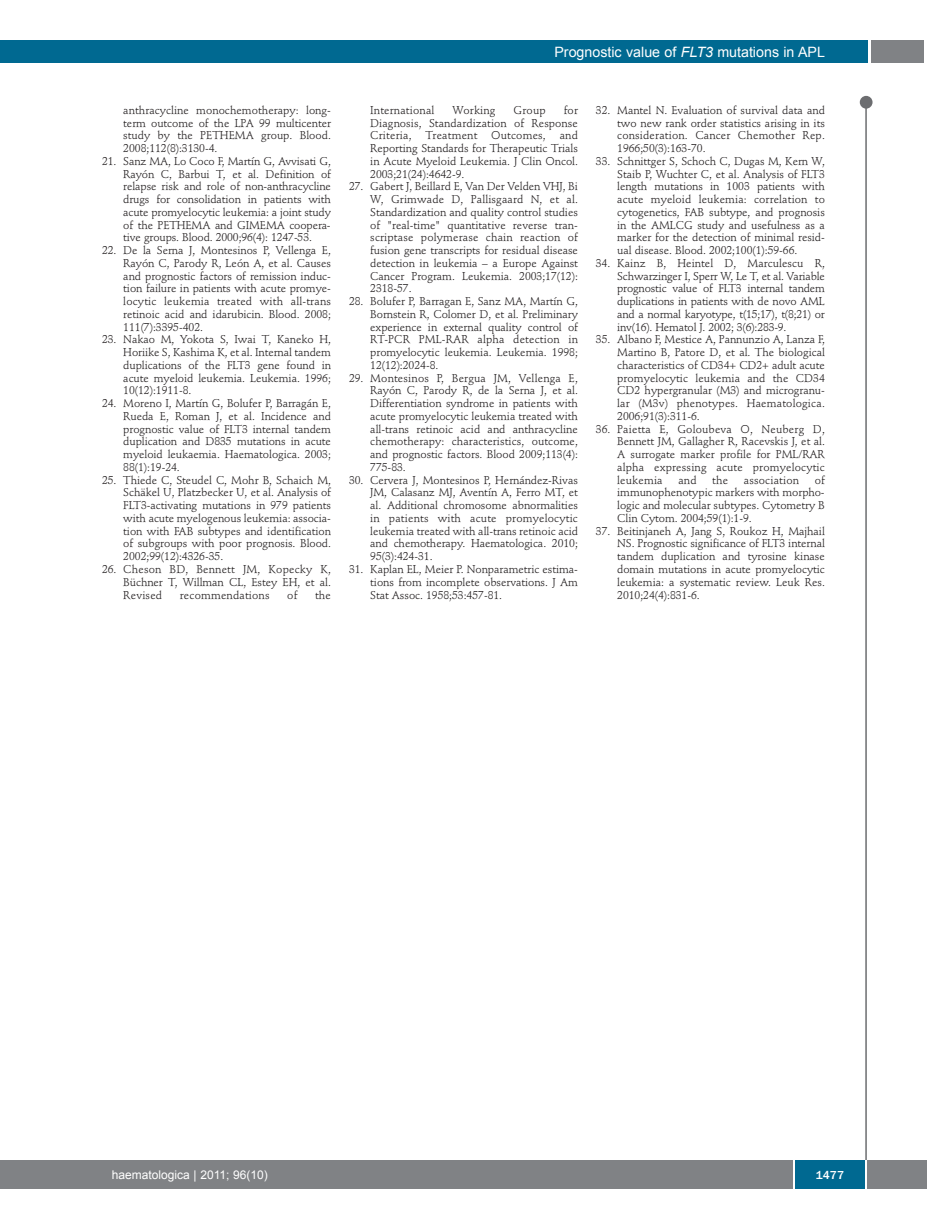
<style>
.page{position:relative;width:927px;height:1225px;background:#fff}
.page>*{position:absolute;margin:0;border:0;box-sizing:border-box;transform-origin:0 0}
.t1{font:14.25px "Arial";color:#fff}
.t2{font:12px "Arial";color:#fff}
.t3{font:500 12px "Franklin Gothic";color:#fff}
.t4{font:11.25px/12.8px "Stempel Schneidler";letter-spacing:-.005em;color:#231f20;text-align:justify}
.t5{font:11.25px "Stempel Schneidler";letter-spacing:.015em;color:#231f20}
.s1{font-style:italic}
</style>
<div class="page">
<div style="left:860px;top:96px;width:12px;height:13px;background:#6c6d70;border-radius:50%"></div>
<hr style="left:865px;top:98px;width:2px;height:1062px;background:#6c6d70">
<div style="left:871px;top:40px;width:52px;height:22px;background:#808285"></div>
<div style="left:18px;top:40px;width:849px;height:22px;background:#006991"></div>
<div style="left:17px;top:1160px;width:910px;height:28px;background:#808285"></div>
<div style="left:795px;top:1160px;width:70px;height:28px;background:#006991"></div>
<hr style="left:793px;top:1160px;width:2px;height:28px;background:#fff">
<hr style="left:865px;top:1160px;width:2px;height:28px;background:#fff">
<div style="left:0;top:40px;width:19px;height:22px;background:#006991"></div>
<div style="left:0;top:1160px;width:18px;height:28px;background:#808285"></div>
<p class="t1" style="left:554px;top:44px;width:272px">Prognostic value of <span class="s1">FLT3</span> mutations in APL</p>
<p class="t4" style="left:123px;top:105px;width:209px">anthracycline monochemotherapy: long&shy;term outcome of the LPA 99 multicenter study by the PETHEMA group. Blood.<br>2008;112(8):3130-4.</p>
<p class="t4" style="left:123px;top:156px;width:209px;text-indent:-21px">21. Sanz MA, Lo Coco F, Martín G, Avvisati G, Rayón C, Barbui T, et al. Definition of relapse risk and role of non-anthracycline drugs for consolidation in patients with acute promyelocytic leukemia: a joint study of the PETHEMA and GIMEMA coopera&shy;tive groups. Blood. 2000;96(4): 1247-53.</p>
<p class="t4" style="left:123px;top:245px;width:209px;text-indent:-21px">22. De la Serna J, Montesinos P, Vellenga E, Rayón C, Parody R, León A, et al. Causes and prognostic factors of remission induc&shy;tion failure in patients with acute promye&shy;locytic leukemia treated with all-trans retinoic acid and idarubicin. Blood. 2008; 111(7):3395-402.</p>
<p class="t4" style="left:123px;top:334px;width:209px;text-indent:-21px">23. Nakao M, Yokota S, Iwai T, Kaneko H, Horiike S, Kashima K, et al. Internal tandem duplications of the FLT3 gene found in acute myeloid leukemia. Leukemia. 1996; 10(12):1911-8.</p>
<p class="t4" style="left:123px;top:398px;width:209px;text-indent:-21px">24. Moreno I, Martín G, Bolufer P, Barragán E, Rueda E, Roman J, et al. Incidence and prognostic value of FLT3 internal tandem duplication and D835 mutations in acute myeloid leukaemia. Haematologica. 2003; 88(1):19-24.</p>
<p class="t4" style="left:123px;top:474px;width:209px;text-indent:-21px">25. Thiede C, Steudel C, Mohr B, Schaich M, Schäkel U, Platzbecker U, et al. Analysis of FLT3-activating mutations in 979 patients with acute myelogenous leukemia: associa&shy;tion with FAB subtypes and identification of subgroups with poor prognosis. Blood.<br>2002;99(12):4326-35.</p>
<p class="t4" style="left:123px;top:564px;width:209px;text-indent:-21px">26. Cheson BD, Bennett JM, Kopecky K, Büchner T, Willman CL, Estey EH, et al.<br>Revised</p>
<p class="t5" style="left:180px;top:590px;width:91px">recommendations</p>
<p class="t4" style="left:287px;top:589px;width:12px">of</p>
<p class="t4" style="left:315px;top:589px;width:17px">the</p>
<p class="t4" style="left:370px;top:105px;width:209px;text-indent:193px">for Diagnosis, Standardization of Response Criteria, Treatment Outcomes, and Reporting Standards for Therapeutic Trials in Acute Myeloid Leukemia. J Clin Oncol.<br>2003;21(24):4642-9.</p>
<p class="t4" style="left:370px;top:181px;width:209px;text-indent:-21px">27. Gabert J, Beillard E, Van Der Velden VHJ, Bi W, Grimwade D, Pallisgaard N, et al.<br>Standardization and quality control studies of "real-time" quantitative reverse tran&shy;scriptase polymerase chain reaction of fusion gene transcripts for residual disease detection in leukemia – a Europe Against Cancer Program. Leukemia. 2003;17(12):<br>2318-57.</p>
<p class="t4" style="left:370px;top:296px;width:209px;text-indent:-21px">28. Bolufer P, Barragan E, Sanz MA, Martín G, Bornstein R, Colomer D, et al. Preliminary experience in external quality control of RT-PCR PML-RAR alpha detection in promyelocytic leukemia. Leukemia. 1998; 12(12):2024-8.</p>
<p class="t4" style="left:370px;top:372px;width:209px;text-indent:-21px">29. Montesinos P, Bergua JM, Vellenga E, Rayón C, Parody R, de la Serna J, et al.<br>Differentiation syndrome in patients with acute promyelocytic leukemia treated with all-trans retinoic acid and anthracycline chemotherapy: characteristics, outcome, and prognostic factors. Blood 2009;113(4):<br>775-83.</p>
<p class="t4" style="left:370px;top:474px;width:209px;text-indent:-21px">30. Cervera J, Montesinos P, Hernández-Rivas JM, Calasanz MJ, Aventín A, Ferro MT, et al. Additional chromosome abnormalities in patients with acute promyelocytic leukemia treated with all-trans retinoic acid and chemotherapy. Haematologica. 2010; 95(3):424-31.</p>
<p class="t4" style="left:370px;top:564px;width:209px;text-indent:-21px">31. Kaplan EL, Meier P. Nonparametric estima&shy;tions from incomplete observations. J Am Stat Assoc. 1958;53:457-81.</p>
<p class="t5" style="left:370px;top:105px;width:66px">International</p>
<p class="t5" style="left:452px;top:105px;width:45px">Working</p>
<p class="t4" style="left:514px;top:105px;width:34px">Group</p>
<p class="t4" style="left:617px;top:105px;width:209px;text-indent:-21px">32. Mantel N. Evaluation of survival data and two new rank order statistics arising in its consideration. Cancer Chemother Rep.<br>1966;50(3):163-70.</p>
<p class="t4" style="left:617px;top:156px;width:209px;text-indent:-21px">33. Schnittger S, Schoch C, Dugas M, Kern W, Staib P, Wuchter C, et al. Analysis of FLT3 length mutations in 1003 patients with acute myeloid leukemia: correlation to cytogenetics, FAB subtype, and prognosis in the AMLCG study and usefulness as a marker for the detection of minimal resid&shy;ual disease. Blood. 2002;100(1):59-66.</p>
<p class="t4" style="left:617px;top:258px;width:209px;text-indent:-21px">34. Kainz B, Heintel D, Marculescu R, Schwarzinger I, Sperr W, Le T, et al. Variable prognostic value of FLT3 internal tandem duplications in patients with de novo AML and a normal karyotype, t(15;17), t(8;21) or inv(16). Hematol J. 2002; 3(6):283-9.</p>
<p class="t4" style="left:617px;top:334px;width:209px;text-indent:-21px">35. Albano F, Mestice A, Pannunzio A, Lanza F, Martino B, Patore D, et al. The biological characteristics of CD34+ CD2+ adult acute promyelocytic leukemia and the CD34<br>CD2 hypergranular (M3) and microgranu&shy;lar (M3v) phenotypes. Haematologica.<br>2006;91(3):311-6.</p>
<p class="t4" style="left:617px;top:423px;width:209px;text-indent:-21px">36. Paietta E, Goloubeva O, Neuberg D, Bennett JM, Gallagher R, Racevskis J, et al.<br>A surrogate marker profile for PML/RAR alpha expressing acute promyelocytic leukemia</p>
<p class="t4" style="left:617px;top:474px;width:209px;text-indent:198px">of immunophenotypic markers with morpho&shy;logic and molecular subtypes. Cytometry B Clin Cytom. 2004;59(1):1-9.</p>
<p class="t4" style="left:617px;top:525px;width:209px;text-indent:-21px">37. Beitinjaneh A, Jang S, Roukoz H, Majhail NS. Prognostic significance of FLT3 internal tandem duplication and tyrosine kinase domain mutations in acute promyelocytic leukemia: a systematic review. Leuk Res.<br>2010;24(4):831-6.</p>
<p class="t4" style="left:678px;top:474px;width:20px">and</p>
<p class="t4" style="left:712px;top:474px;width:17px">the</p>
<p class="t5" style="left:744px;top:475px;width:57px">association</p>
<p class="t2" style="left:112px;top:1168px;width:158px">haematologica | 2011; 96(10)</p>
<p class="t3" style="left:816px;top:1171px;width:30px">1477</p>
</div>
